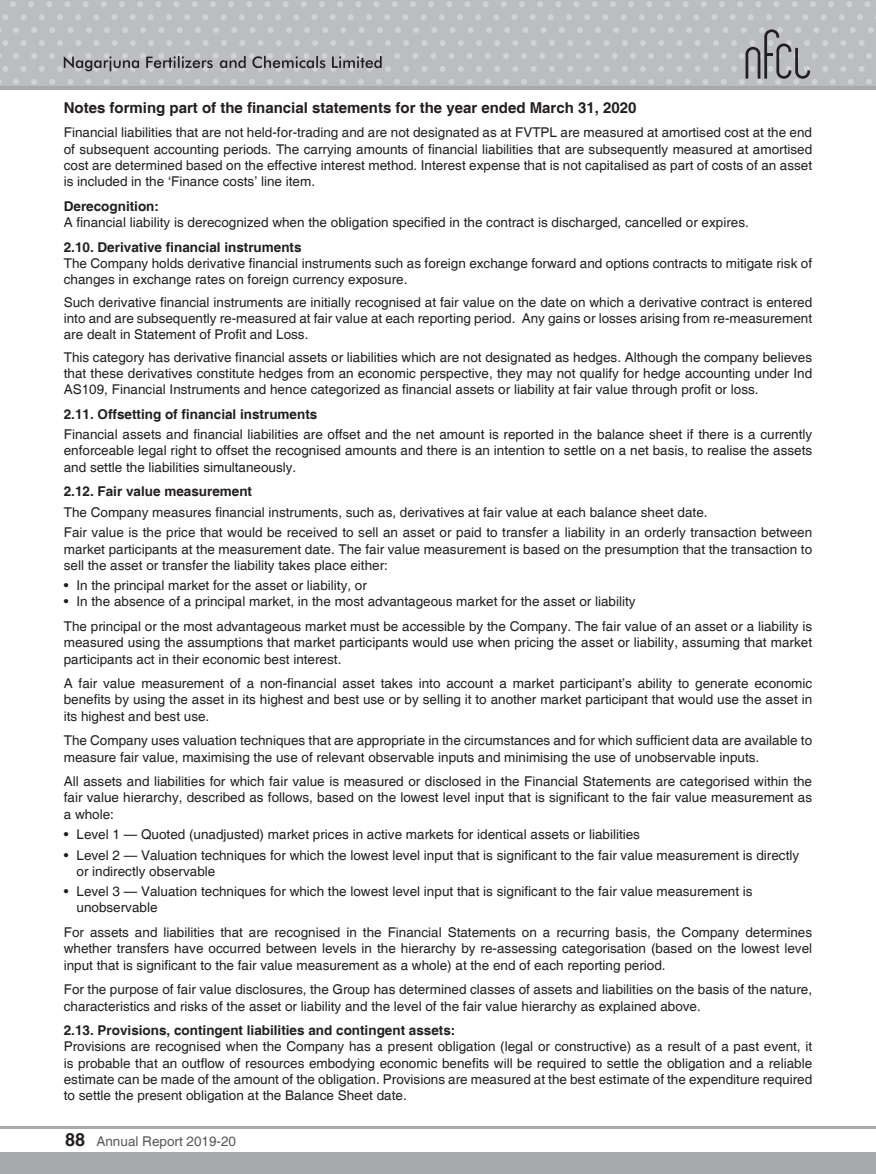
<style>
.page{position:relative;width:876px;height:1174px;background:#fff}
.page>*{position:absolute;margin:0;border:0;box-sizing:border-box;transform-origin:0 0}
.t1{font:700 15px "Helvetica";color:#231f20}
.t2{font:13.5px/16.2px "Helvetica";color:#231f20}
.t3{font:700 13.5px "Helvetica";color:#231f20}
.t4{font:13.5px "Helvetica";color:#57585a}
.s1{font-weight:700;font-size:18px;color:#231f20}
</style>
<div class="page">
<div style="left:0;top:0;width:876px;height:88px;background:#bcbdc0"></div>
<svg style="left:2px;top:14px;width:874px;height:6px"></svg>
<hr style="left:0;top:86px;width:876px;height:3px;background:#a8a9ad">
<hr style="left:0;top:1126px;width:876px;height:2px;background:#a8a9ad">
<div style="left:0;top:1152px;width:876px;height:22px;background:#a8a9ad"></div>
<svg style="left:0;top:27px;width:874px;height:58px"></svg>
<svg style="left:10px;top:1px;width:860px;height:6px"></svg>
<p class="t1" style="left:64px;top:99px;width:574px">Notes forming part of the financial statements for the year ended March 31, 2020</p>
<p class="t2" style="left:64px;top:125px;width:750px;text-align:justify">Financial liabilities that are not held-for-trading and are not designated as at FVTPL are measured at amortised cost at the end of subsequent accounting periods. The carrying amounts of financial liabilities that are subsequently measured at amortised cost are determined based on the effective interest method. Interest expense that is not capitalised as part of costs of an asset is included in the ‘Finance costs’ line item.</p>
<p class="t3" style="left:64px;top:198px;width:97px">Derecognition:</p>
<p class="t2" style="left:64px;top:215px;width:687px">A financial liability is derecognized when the obligation specified in the contract is discharged, cancelled or expires.</p>
<p class="t3" style="left:64px;top:239px;width:239px">2.10. Derivative financial instruments</p>
<p class="t2" style="left:64px;top:255px;width:750px">The Company holds derivative financial instruments such as foreign exchange forward and options contracts to mitigate risk of changes in exchange rates on foreign currency exposure.</p>
<p class="t2" style="left:64px;top:294px;width:750px;text-align:justify">Such derivative financial instruments are initially recognised at fair value on the date on which a derivative contract is entered into and are subsequently re-measured at fair value at each reporting period. Any gains or losses arising from re-measurement are dealt in Statement of Profit and Loss.</p>
<p class="t2" style="left:64px;top:349px;width:750px;text-align:justify">This category has derivative financial assets or liabilities which are not designated as hedges. Although the company believes that these derivatives constitute hedges from an economic perspective, they may not qualify for hedge accounting under Ind AS109, Financial Instruments and hence categorized as financial assets or liability at fair value through profit or loss.</p>
<p class="t3" style="left:64px;top:406px;width:255px">2.11. Offsetting of financial instruments</p>
<p class="t2" style="left:64px;top:427px;width:750px;text-align:justify">Financial assets and financial liabilities are offset and the net amount is reported in the balance sheet if there is a currently enforceable legal right to offset the recognised amounts and there is an intention to settle on a net basis, to realise the assets and settle the liabilities simultaneously.</p>
<p class="t3" style="left:64px;top:483px;width:190px">2.12. Fair value measurement</p>
<p class="t2" style="left:64px;top:502px;width:750px;line-height:20.4px">The Company measures financial instruments, such as, derivatives at fair value at each balance sheet date.<br>Fair value is the price that would be received to sell an asset or paid to transfer a liability in an orderly transaction between</p>
<p class="t2" style="left:64px;top:541px;width:750px">market participants at the measurement date. The fair value measurement is based on the presumption that the transaction to sell the asset or transfer the liability takes place either:</p>
<p class="t2" style="left:64px;top:578px;width:305px">• In the principal market for the asset or liability, or</p>
<p class="t2" style="left:64px;top:590px;width:750px;line-height:24.8px">• In the absence of a principal market, in the most advantageous market for the asset or liability<br>The principal or the most advantageous market must be accessible by the Company. The fair value of an asset or a liability is</p>
<p class="t2" style="left:64px;top:635px;width:750px">measured using the assumptions that market participants would use when pricing the asset or liability, assuming that market participants act in their economic best interest.</p>
<p class="t2" style="left:64px;top:676px;width:750px;text-align:justify">A fair value measurement of a non-financial asset takes into account a market participant’s ability to generate economic benefits by using the asset in its highest and best use or by selling it to another market participant that would use the asset in its highest and best use.</p>
<p class="t2" style="left:64px;top:733px;width:750px">The Company uses valuation techniques that are appropriate in the circumstances and for which sufficient data are available to measure fair value, maximising the use of relevant observable inputs and minimising the use of unobservable inputs.</p>
<p class="t2" style="left:64px;top:774px;width:750px;text-align:justify">All assets and liabilities for which fair value is measured or disclosed in the Financial Statements are categorised within the fair value hierarchy, described as follows, based on the lowest level input that is significant to the fair value measurement as a whole:</p>
<p class="t2" style="left:64px;top:826px;width:578px">• Level 1 — Quoted (unadjusted) market prices in active markets for identical assets or liabilities</p>
<p class="t2" style="left:77px;top:847px;width:724px;text-indent:-13px">• Level 2 — Valuation techniques for which the lowest level input that is significant to the fair value measurement is directly or indirectly observable</p>
<p class="t2" style="left:77px;top:884px;width:678px;text-indent:-13px">• Level 3 — Valuation techniques for which the lowest level input that is significant to the fair value measurement is unobservable</p>
<p class="t2" style="left:64px;top:924px;width:750px;text-align:justify">For assets and liabilities that are recognised in the Financial Statements on a recurring basis, the Company determines whether transfers have occurred between levels in the hierarchy by re-assessing categorisation (based on the lowest level input that is significant to the fair value measurement as a whole) at the end of each reporting period.</p>
<p class="t2" style="left:64px;top:982px;width:750px">For the purpose of fair value disclosures, the Group has determined classes of assets and liabilities on the basis of the nature, characteristics and risks of the asset or liability and the level of the fair value hierarchy as explained above.</p>
<p class="t3" style="left:64px;top:1022px;width:393px">2.13. Provisions, contingent liabilities and contingent assets:</p>
<p class="t2" style="left:64px;top:1039px;width:750px;text-align:justify">Provisions are recognised when the Company has a present obligation (legal or constructive) as a result of a past event, it is probable that an outflow of resources embodying economic benefits will be required to settle the obligation and a reliable estimate can be made of the amount of the obligation. Provisions are measured at the best estimate of the expenditure required to settle the present obligation at the Balance Sheet date.</p>
<p class="t4" style="left:65px;top:1133px;width:172px"><span class="s1">88</span> Annual Report 2019-20</p>
</div>
